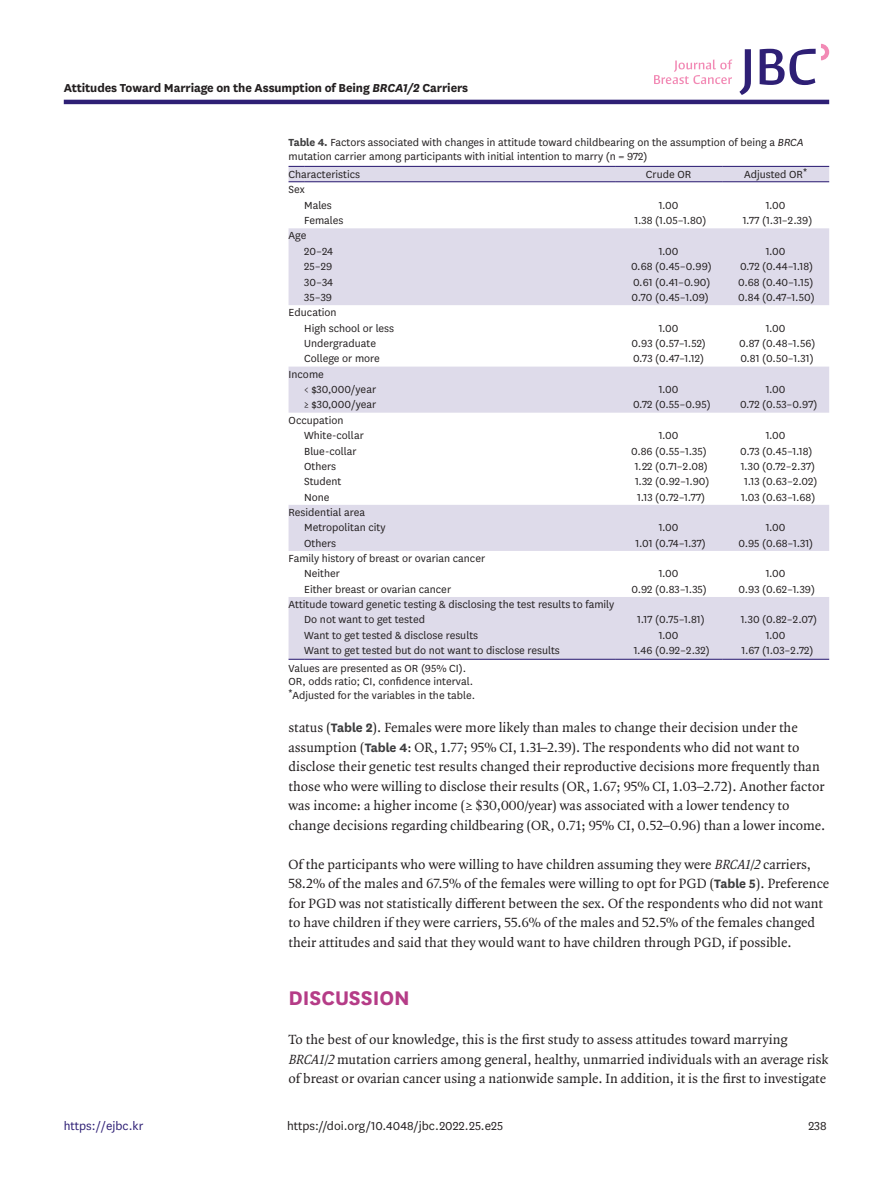
<style>
.page{position:relative;width:893px;height:1191px;background:#fff}
.page>*{position:absolute;margin:0;border:0;box-sizing:border-box;transform-origin:0 0}
.body_title1{font:700 23.1px "National";color:#b53c87}
.body_p{font:14.25px/19.5px "Quadraat OT";color:#231f20}
.body_p_first{font:14.25px/19.5px "Quadraat OT";color:#231f20}
.alt-title-type{font:700 13.5px "National";letter-spacing:-.01em;color:#231f20}
.doi_running_footer{font:13.5px "National";color:#231f20}
.t1{font:13.5px "National";color:#2e1f75}
.tbody_entry{font:12px "National";color:#231f20}
.table-wrap_caption{font:12px/13.5px "National";color:#231f20}
.table-wrap-foot_p{font:12px "National";color:#231f20}
.thead_entry{font:12px "National";color:#231f20}
.table-wrap-foot_p_fi{font:12px "National";color:#231f20}
.s1{font-style:italic}
.s2{font-weight:700;color:#3e3e3f}
.s3{font-family:"Arial Unicode MS";font-size:10.5px}
.s4{font-family:"National";font-weight:700;color:#3e3e3f}
</style>
<div class="page">
<hr style="left:64px;top:100px;width:765px;height:4px;background:#2e1f75">
<svg style="left:654px;top:59px;width:78px;height:25px"></svg>
<svg style="left:739px;top:44px;width:90px;height:51px"></svg>
<svg style="left:289px;top:167px;width:540px;height:492px"></svg>
<svg style="left:289px;top:166px;width:15px;height:1px"></svg>
<hr style="left:304px;top:166px;width:311px;height:1px;background:#2e1f75">
<hr style="left:615px;top:166px;width:107px;height:1px;background:#2e1f75">
<hr style="left:722px;top:166px;width:107px;height:1px;background:#2e1f75">
<svg style="left:289px;top:181px;width:15px;height:1px"></svg>
<hr style="left:304px;top:181px;width:311px;height:1px;background:#2e1f75">
<hr style="left:615px;top:181px;width:107px;height:1px;background:#2e1f75">
<hr style="left:722px;top:181px;width:107px;height:1px;background:#2e1f75">
<svg style="left:289px;top:659px;width:15px;height:1px"></svg>
<hr style="left:304px;top:659px;width:311px;height:1px;background:#2e1f75">
<hr style="left:615px;top:659px;width:107px;height:1px;background:#2e1f75">
<hr style="left:722px;top:659px;width:107px;height:1px;background:#2e1f75">
<p class="alt-title-type" style="left:64px;top:78px;width:406px">Attitudes Toward Marriage on the Assumption of Being <span class="s1">BRCA1/2</span> Carriers</p>
<p class="table-wrap_caption" style="left:289px;top:135px;width:517px"><span class="s2">Table 4.</span> Factors associated with changes in attitude toward childbearing on the assumption of being a <span class="s1">BRCA </span>mutation carrier among participants with initial intention to marry (n = 972)</p>
<p class="thead_entry" style="left:289px;top:166px;width:73px">Characteristics</p>
<p class="thead_entry" style="left:646px;top:166px;width:47px">Crude OR</p>
<p class="thead_entry" style="left:744px;top:166px;width:64px">Adjusted OR<span class="s3">*</span></p>
<p class="tbody_entry" style="left:289px;top:182px;width:18px">Sex</p>
<p class="tbody_entry" style="left:304px;top:197px;width:29px">Males</p>
<p class="tbody_entry" style="left:659px;top:197px;width:21px">1.00</p>
<p class="tbody_entry" style="left:766px;top:197px;width:21px">1.00</p>
<p class="tbody_entry" style="left:304px;top:213px;width:41px">Females</p>
<p class="tbody_entry" style="left:634px;top:213px;width:74px">1.38 (1.05–1.80)</p>
<p class="tbody_entry" style="left:743px;top:213px;width:71px">1.77 (1.31–2.39)</p>
<p class="tbody_entry" style="left:289px;top:228px;width:19px">Age</p>
<p class="tbody_entry" style="left:304px;top:243px;width:31px">20–24</p>
<p class="tbody_entry" style="left:659px;top:243px;width:21px">1.00</p>
<p class="tbody_entry" style="left:766px;top:243px;width:21px">1.00</p>
<p class="tbody_entry" style="left:304px;top:259px;width:30px">25–29</p>
<p class="tbody_entry" style="left:631px;top:259px;width:82px">0.68 (0.45–0.99)</p>
<p class="tbody_entry" style="left:740px;top:259px;width:75px">0.72 (0.44–1.18)</p>
<p class="tbody_entry" style="left:304px;top:274px;width:30px">30–34</p>
<p class="tbody_entry" style="left:633px;top:274px;width:79px">0.61 (0.41–0.90)</p>
<p class="tbody_entry" style="left:738px;top:274px;width:77px">0.68 (0.40–1.15)</p>
<p class="tbody_entry" style="left:304px;top:289px;width:29px">35–39</p>
<p class="tbody_entry" style="left:632px;top:289px;width:79px">0.70 (0.45–1.09)</p>
<p class="tbody_entry" style="left:738px;top:289px;width:78px">0.84 (0.47–1.50)</p>
<p class="tbody_entry" style="left:289px;top:305px;width:50px">Education</p>
<p class="tbody_entry" style="left:304px;top:320px;width:91px">High school or less</p>
<p class="tbody_entry" style="left:659px;top:320px;width:21px">1.00</p>
<p class="tbody_entry" style="left:766px;top:320px;width:21px">1.00</p>
<p class="tbody_entry" style="left:304px;top:335px;width:73px">Undergraduate</p>
<p class="tbody_entry" style="left:632px;top:335px;width:76px">0.93 (0.57–1.52)</p>
<p class="tbody_entry" style="left:739px;top:335px;width:78px">0.87 (0.48–1.56)</p>
<p class="tbody_entry" style="left:304px;top:351px;width:77px">College or more</p>
<p class="tbody_entry" style="left:633px;top:351px;width:72px">0.73 (0.47–1.12)</p>
<p class="tbody_entry" style="left:740px;top:351px;width:75px">0.81 (0.50–1.31)</p>
<p class="tbody_entry" style="left:289px;top:366px;width:37px">Income</p>
<p class="tbody_entry" style="left:304px;top:381px;width:74px">&lt; $30,000/year</p>
<p class="tbody_entry" style="left:659px;top:381px;width:21px">1.00</p>
<p class="tbody_entry" style="left:766px;top:381px;width:21px">1.00</p>
<p class="tbody_entry" style="left:304px;top:397px;width:74px">≥ $30,000/year</p>
<p class="tbody_entry" style="left:633px;top:397px;width:79px">0.72 (0.55–0.95)</p>
<p class="tbody_entry" style="left:740px;top:397px;width:79px">0.72 (0.53–0.97)</p>
<p class="tbody_entry" style="left:289px;top:412px;width:56px">Occupation</p>
<p class="tbody_entry" style="left:304px;top:428px;width:61px">White-collar</p>
<p class="tbody_entry" style="left:659px;top:428px;width:21px">1.00</p>
<p class="tbody_entry" style="left:766px;top:428px;width:21px">1.00</p>
<p class="tbody_entry" style="left:304px;top:443px;width:54px">Blue-collar</p>
<p class="tbody_entry" style="left:631px;top:443px;width:77px">0.86 (0.55–1.35)</p>
<p class="tbody_entry" style="left:740px;top:443px;width:74px">0.73 (0.45–1.18)</p>
<p class="tbody_entry" style="left:304px;top:458px;width:33px">Others</p>
<p class="tbody_entry" style="left:635px;top:458px;width:75px">1.22 (0.71–2.08)</p>
<p class="tbody_entry" style="left:741px;top:458px;width:76px">1.30 (0.72–2.37)</p>
<p class="tbody_entry" style="left:304px;top:474px;width:39px">Student</p>
<p class="tbody_entry" style="left:635px;top:474px;width:76px">1.32 (0.92–1.90)</p>
<p class="tbody_entry" style="left:744px;top:474px;width:75px">1.13 (0.63–2.02)</p>
<p class="tbody_entry" style="left:304px;top:489px;width:27px">None</p>
<p class="tbody_entry" style="left:637px;top:489px;width:70px">1.13 (0.72–1.77)</p>
<p class="tbody_entry" style="left:741px;top:489px;width:76px">1.03 (0.63–1.68)</p>
<p class="tbody_entry" style="left:289px;top:504px;width:78px">Residential area</p>
<p class="tbody_entry" style="left:304px;top:520px;width:83px">Metropolitan city</p>
<p class="tbody_entry" style="left:659px;top:520px;width:21px">1.00</p>
<p class="tbody_entry" style="left:766px;top:520px;width:21px">1.00</p>
<p class="tbody_entry" style="left:304px;top:535px;width:33px">Others</p>
<p class="tbody_entry" style="left:635px;top:535px;width:72px">1.01 (0.74–1.37)</p>
<p class="tbody_entry" style="left:738px;top:535px;width:76px">0.95 (0.68–1.31)</p>
<p class="tbody_entry" style="left:289px;top:550px;width:198px">Family history of breast or ovarian cancer</p>
<p class="tbody_entry" style="left:304px;top:566px;width:37px">Neither</p>
<p class="tbody_entry" style="left:659px;top:566px;width:21px">1.00</p>
<p class="tbody_entry" style="left:766px;top:566px;width:21px">1.00</p>
<p class="tbody_entry" style="left:304px;top:581px;width:148px">Either breast or ovarian cancer</p>
<p class="tbody_entry" style="left:631px;top:581px;width:77px">0.92 (0.83–1.35)</p>
<p class="tbody_entry" style="left:739px;top:581px;width:78px">0.93 (0.62–1.39)</p>
<p class="tbody_entry" style="left:289px;top:596px;width:327px">Attitude toward genetic testing &amp; disclosing the test results to family</p>
<p class="tbody_entry" style="left:304px;top:612px;width:122px">Do not want to get tested</p>
<p class="tbody_entry" style="left:637px;top:612px;width:69px">1.17 (0.75–1.81)</p>
<p class="tbody_entry" style="left:741px;top:612px;width:78px">1.30 (0.82–2.07)</p>
<p class="tbody_entry" style="left:304px;top:627px;width:175px">Want to get tested &amp; disclose results</p>
<p class="tbody_entry" style="left:659px;top:627px;width:21px">1.00</p>
<p class="tbody_entry" style="left:766px;top:627px;width:21px">1.00</p>
<p class="tbody_entry" style="left:304px;top:642px;width:257px">Want to get tested but do not want to disclose results</p>
<p class="tbody_entry" style="left:634px;top:642px;width:77px">1.46 (0.92–2.32)</p>
<p class="tbody_entry" style="left:741px;top:642px;width:73px">1.67 (1.03–2.72)</p>
<p class="table-wrap-foot_p_fi" style="left:289px;top:660px;width:179px">Values are presented as OR (95% CI).</p>
<p class="table-wrap-foot_p" style="left:289px;top:673px;width:186px">OR, odds ratio; CI, confidence interval.</p>
<p class="table-wrap-foot_p" style="left:289px;top:687px;width:188px"><span class="s3">*</span>Adjusted for the variables in the table.</p>
<p class="body_p" style="left:289px;top:718px;width:538px">status (<span class="s4">Table 2</span>). Females were more likely than males to change their decision under the assumption (<span class="s4">Table 4</span>: OR, 1.77; 95% CI, 1.31–2.39). The respondents who did not want to disclose their genetic test results changed their reproductive decisions more frequently than those who were willing to disclose their results (OR, 1.67; 95% CI, 1.03–2.72). Another factor was income: a higher income (≥ $30,000/year) was associated with a lower tendency to change decisions regarding childbearing (OR, 0.71; 95% CI, 0.52–0.96) than a lower income.</p>
<p class="body_p" style="left:289px;top:854px;width:542px">Of the participants who were willing to have children assuming they were <span class="s1">BRCA1/2</span> carriers, 58.2% of the males and 67.5% of the females were willing to opt for PGD (<span class="s4">Table 5</span>). Preference for PGD was not statistically different between the sex. Of the respondents who did not want to have children if they were carriers, 55.6% of the males and 52.5% of the females changed their attitudes and said that they would want to have children through PGD, if possible.</p>
<p class="body_title1" style="left:289px;top:982px;width:123px">DISCUSSION</p>
<p class="body_p_first" style="left:289px;top:1030px;width:541px">To the best of our knowledge, this is the first study to assess attitudes toward marrying<br><span class="s1">BRCA1/2</span> mutation carriers among general, healthy, unmarried individuals with an average risk of breast or ovarian cancer using a nationwide sample. In addition, it is the first to investigate</p>
<p class="doi_running_footer" style="left:287px;top:1116px;width:217px">https://doi.org/10.4048/jbc.2022.25.e25</p>
<p class="t1" style="left:64px;top:1116px;width:81px">https://ejbc.kr</p>
<p class="doi_running_footer" style="left:808px;top:1116px;width:20px">238</p>
</div>
